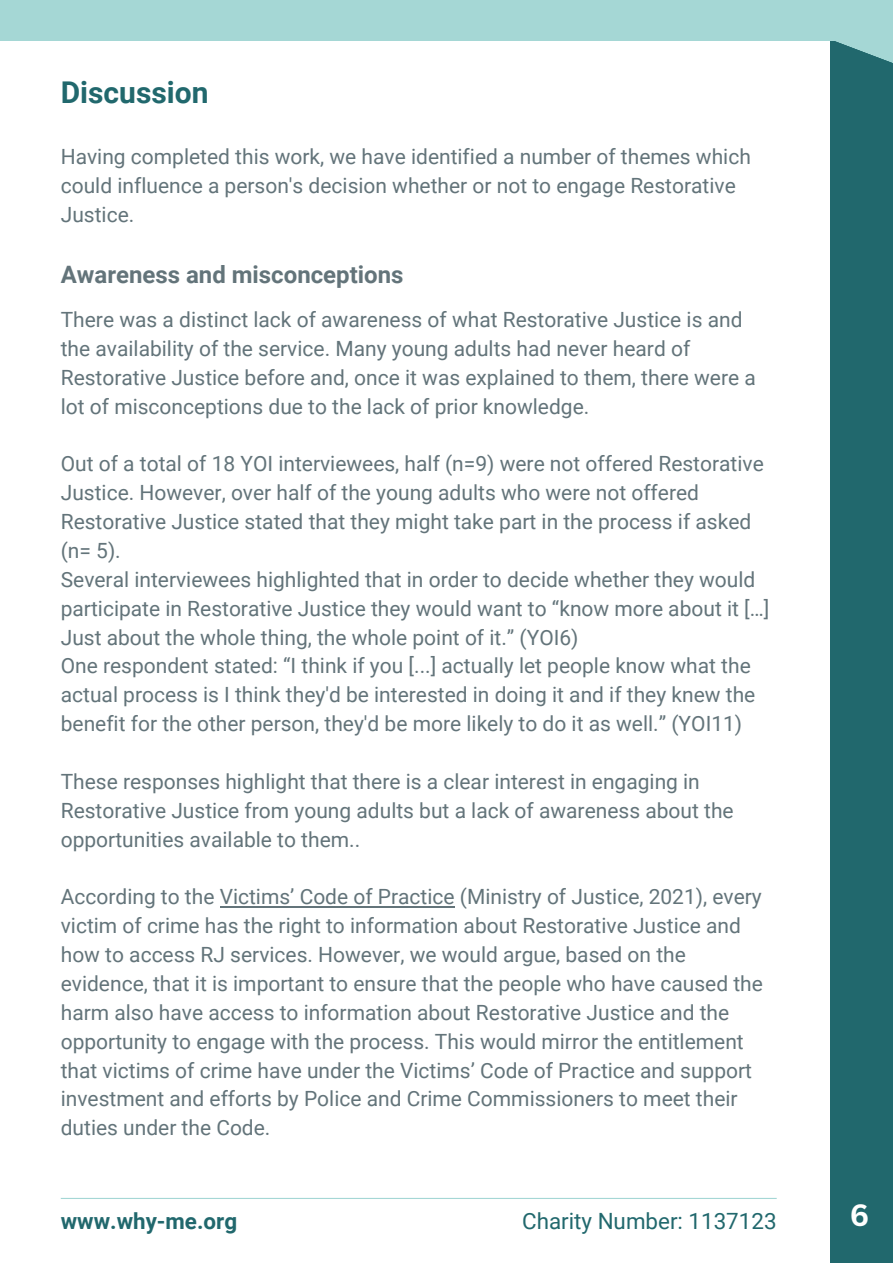
<style>
.page{position:relative;width:893px;height:1264px;background:#fff}
.page>*{position:absolute;margin:0;border:0;box-sizing:border-box;transform-origin:0 0}
.t1{font:700 30px "Roboto";color:#21686d}
.t2{font:700 30px "Canva Sans";color:#fff}
.t3{font:700 24px "Roboto";color:#63747a}
.t4{font:22.35px "Roboto";color:#21686d}
.t5{font:700 22.35px "Roboto";color:#21686d}
.t6{font:21px/28.8px "Roboto";color:#63747a}
</style>
<div class="page">
<div style="left:830px;top:0;width:62px;height:1262px;background:#21686d"></div>
<div style="left:0;top:0;width:892px;height:40px;background:#a5d7d5"></div>
<svg style="left:828px;top:40px;width:64px;height:23px"></svg>
<hr style="left:61px;top:1197px;width:715px;height:1px;background:#a5d7d5">
<hr style="left:220px;top:906px;width:234px;height:1px;background:#63747a">
<p class="t1" style="left:61px;top:75px;width:149px">Discussion</p>
<p class="t6" style="left:61px;top:143px;width:691px">Having completed this work, we have identified a number of themes which could influence a person's decision whether or not to engage Restorative<br>Justice.</p>
<p class="t3" style="left:61px;top:261px;width:344px">Awareness and misconceptions</p>
<p class="t6" style="left:61px;top:305px;width:696px">There was a distinct lack of awareness of what Restorative Justice is and the availability of the service. Many young adults had never heard of Restorative Justice before and, once it was explained to them, there were a lot of misconceptions due to the lack of prior knowledge.</p>
<p class="t6" style="left:61px;top:450px;width:704px">Out of a total of 18 YOI interviewees, half (n=9) were not offered Restorative Justice. However, over half of the young adults who were not offered Restorative Justice stated that they might take part in the process if asked (n= 5).</p>
<p class="t6" style="left:61px;top:565px;width:710px">Several interviewees highlighted that in order to decide whether they would participate in Restorative Justice they would want to “know more about it […]<br>Just about the whole thing, the whole point of it.” (YOI6)</p>
<p class="t6" style="left:61px;top:652px;width:696px">One respondent stated: “I think if you [...] actually let people know what the actual process is I think they'd be interested in doing it and if they knew the benefit for the other person, they'd be more likely to do it as well.” (YOI11)</p>
<p class="t6" style="left:61px;top:767px;width:674px">These responses highlight that there is a clear interest in engaging in<br>Restorative Justice from young adults but a lack of awareness about the opportunities available to them..</p>
<p class="t6" style="left:61px;top:882px;width:703px">According to the Victims’ Code of Practice (Ministry of Justice, 2021), every victim of crime has the right to information about Restorative Justice and how to access RJ services. However, we would argue, based on the evidence, that it is important to ensure that the people who have caused the harm also have access to information about Restorative Justice and the opportunity to engage with the process. This would mirror the entitlement that victims of crime have under the Victims’ Code of Practice and support investment and efforts by Police and Crime Commissioners to meet their duties under the Code.</p>
<p class="t5" style="left:61px;top:1207px;width:178px">www.why-me.org</p>
<p class="t4" style="left:522px;top:1207px;width:256px">Charity Number: 1137123</p>
<p class="t2" style="left:849px;top:1194px;width:21px">6</p>
</div>
